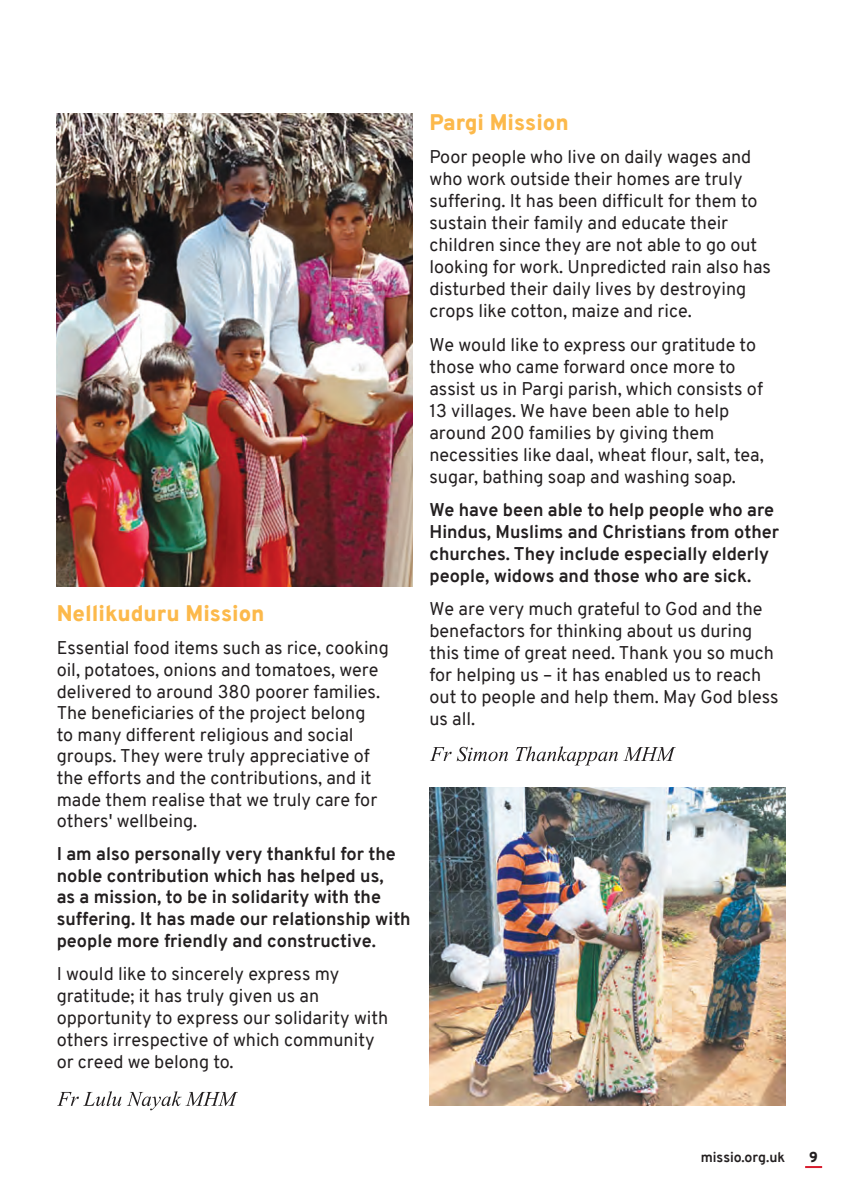
<style>
.page{position:relative;width:842px;height:1191px;background:#fff}
.page>*{position:absolute;margin:0;border:0;box-sizing:border-box;transform-origin:0 0}
.t1{font:900 22px "Overpass";color:#fcb94b}
.t2{font:18px/22px "Overpass";color:#231f20}
.t3{font:700 18px/21.6px "Overpass";color:#231f20}
.t4{font:700 14px "Overpass";color:#231f20}
.t5{font:900 14px "Overpass";color:#231f20}
</style>
<div class="page">
<svg style="left:805px;top:1166px;width:17px;height:2px"></svg>
<img style="left:57px;top:113px;width:355px;height:473px">
<img style="left:429px;top:788px;width:356px;height:318px">
<svg style="left:57px;top:1091px;width:64px;height:15px"></svg>
<svg style="left:127px;top:1091px;width:111px;height:19px"></svg>
<svg style="left:430px;top:746px;width:78px;height:15px"></svg>
<svg style="left:515px;top:746px;width:161px;height:19px"></svg>
<p class="t1" style="left:57px;top:600px;width:209px">Nellikuduru Mission</p>
<p class="t2" style="left:57px;top:637px;width:334px">Essential food items such as rice, cooking oil, potatoes, onions and tomatoes, were delivered to around 380 poorer families.<br>The beneficiaries of the project belong<br>to many different religious and social groups. They were truly appreciative of the efforts and the contributions, and it made them realise that we truly care for others' wellbeing.</p>
<p class="t3" style="left:57px;top:843px;width:355px">I am also personally very thankful for the noble contribution which has helped us,<br>as a mission, to be in solidarity with the suffering. It has made our relationship with people more friendly and constructive.</p>
<p class="t2" style="left:57px;top:962px;width:333px">I would like to sincerely express my gratitude; it has truly given us an opportunity to express our solidarity with others irrespective of which community or creed we belong to.</p>
<p class="t1" style="left:429px;top:108px;width:141px">Pargi Mission</p>
<p class="t2" style="left:429px;top:146px;width:343px">Poor people who live on daily wages and who work outside their homes are truly suffering. It has been difficult for them to sustain their family and educate their children since they are not able to go out looking for work. Unpredicted rain also has disturbed their daily lives by destroying crops like cotton, maize and rice.</p>
<p class="t2" style="left:429px;top:333px;width:336px">We would like to express our gratitude to those who came forward once more to assist us in Pargi parish, which consists of 13 villages. We have been able to help around 200 families by giving them necessities like daal, wheat flour, salt, tea, sugar, bathing soap and washing soap.</p>
<p class="t3" style="left:429px;top:499px;width:351px">We have been able to help people who are Hindus, Muslims and Christians from other churches. They include especially elderly people, widows and those who are sick.</p>
<p class="t2" style="left:429px;top:598px;width:351px">We are very much grateful to God and the benefactors for thinking about us during this time of great need. Thank you so much for helping us – it has enabled us to reach out to people and help them. May God bless us all.</p>
<p class="t4" style="left:701px;top:1148px;width:86px">missio.org.uk</p>
<p class="t5" style="left:809px;top:1148px;width:10px">9</p>
</div>
